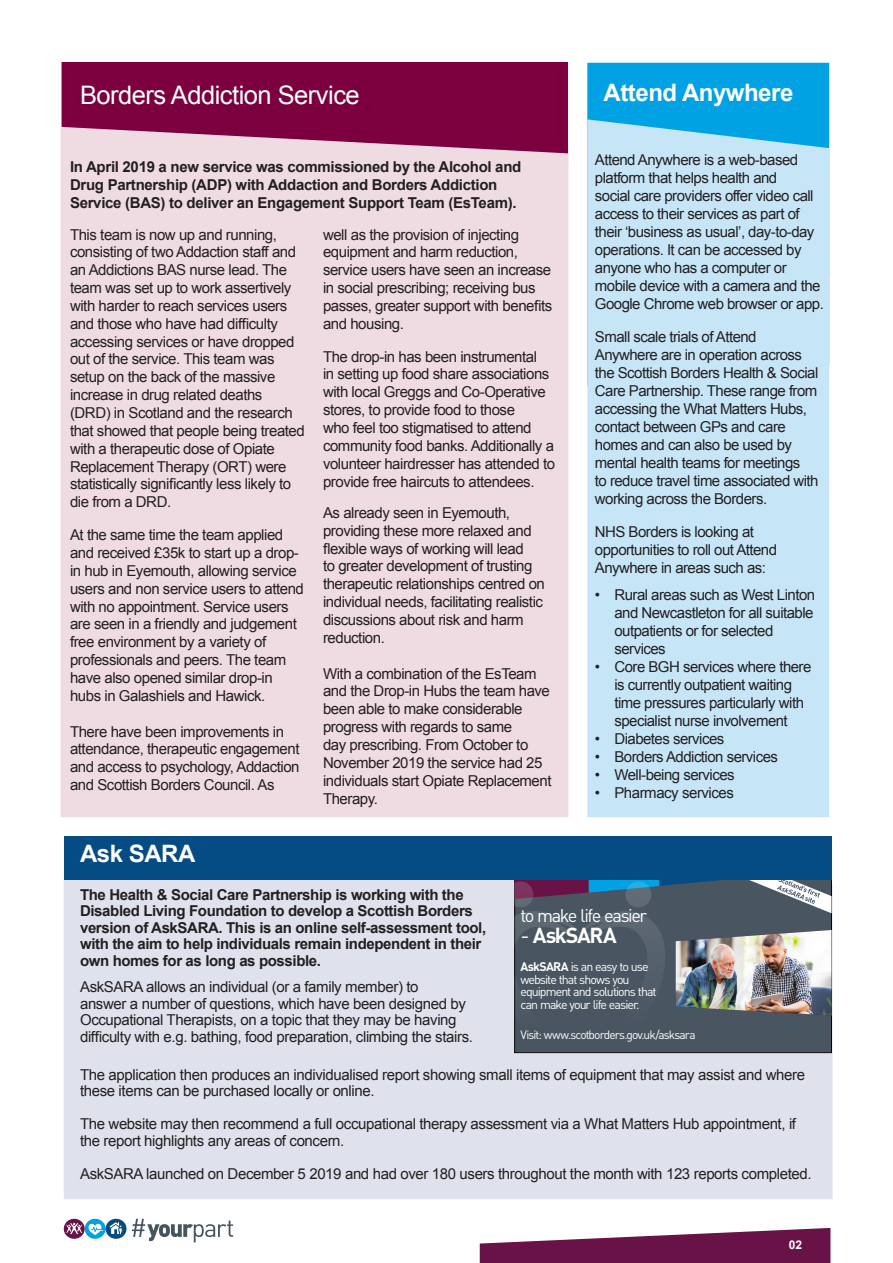
<style>
.page{position:relative;width:893px;height:1263px;background:#fff}
.page>*{position:absolute;margin:0;border:0;box-sizing:border-box;transform-origin:0 0}
.t1{font:25.5px "Arial";letter-spacing:-.02em;color:#fff}
.t2{font:700 24px "Arial";letter-spacing:-.02em;color:#fff}
.t3{font:700 21.45px "DIN";letter-spacing:-.055em;color:#fff}
.t4{font:18.15px "DIN";letter-spacing:-.08em;color:#fff}
.t5{font:15px/17.9px "Arial";letter-spacing:-.03em;color:#231f20}
.t6{font:700 15px/16.5px "Arial";letter-spacing:-.025em;color:#231f20}
.t7{font:12.45px/12.6px "DIN";letter-spacing:-.075em;color:#fff}
.t8{font:700 12px "Arial";color:#fff}
.t9{font:11.85px "DIN";letter-spacing:-.075em;color:#fff}
.s1{font-weight:400}
.s2{font-weight:700}
</style>
<div class="page">
<svg style="left:480px;top:1228px;width:350px;height:35px"></svg>
<div style="left:85px;top:1219px;width:21px;height:20px;background:#00a2e4;border-radius:50%"></div>
<div style="left:64px;top:1219px;width:21px;height:20px;background:#691247;border-radius:50%"></div>
<svg style="left:66px;top:1222px;width:16px;height:12px"></svg>
<div style="left:106px;top:1219px;width:21px;height:20px;background:#054c84;border-radius:50%"></div>
<svg style="left:132px;top:1219px;width:101px;height:23px"></svg>
<svg style="left:110px;top:1222px;width:13px;height:13px"></svg>
<svg style="left:89px;top:1223px;width:14px;height:12px"></svg>
<div style="left:62px;top:62px;width:506px;height:65px;background:#7c0040"></div>
<div style="left:587px;top:63px;width:242px;height:56px;background:#00a2e4"></div>
<div style="left:587px;top:119px;width:242px;height:698px;background:#c6e6f8"></div>
<div style="left:61px;top:127px;width:507px;height:690px;background:#eedce2"></div>
<div style="left:64px;top:872px;width:769px;height:327px;background:#dfe2ec"></div>
<div style="left:515px;top:874px;width:316px;height:178px;background:#495661"></div>
<img style="left:514px;top:879px;width:317px;height:145px">
<div style="left:65px;top:836px;width:767px;height:43px;background:#054c84"></div>
<p class="t1" style="left:80px;top:78px;width:281px">Borders Addiction Service</p>
<p class="t6" style="left:70px;top:158px;width:453px;line-height:18px">In April 2019 a new service was commissioned by the Alcohol and<br>Drug Partnership (ADP) with Addaction and Borders Addiction<br>Service (BAS) to deliver an Engagement Support Team (EsTeam).</p>
<p class="t5" style="left:70px;top:225px;width:236px">This team is now up and running, consisting of two Addaction staff and an Addictions BAS nurse lead. The team was set up to work assertively with harder to reach services users and those who have had difficulty accessing services or have dropped out of the service. This team was setup on the back of the massive increase in drug related deaths (DRD) in Scotland and the research that showed that people being treated with a therapeutic dose of Opiate Replacement Therapy (ORT) were statistically significantly less likely to die from a DRD.</p>
<p class="t5" style="left:70px;top:526px;width:235px">At the same time the team applied and received £35k to start up a drop&shy;in hub in Eyemouth, allowing service users and non service users to attend with no appointment. Service users are seen in a friendly and judgement free environment by a variety of professionals and peers. The team have also opened similar drop-in hubs in Galashiels and Hawick.</p>
<p class="t5" style="left:70px;top:722px;width:231px">There have been improvements in attendance, therapeutic engagement and access to psychology, Addaction and Scottish Borders Council. As</p>
<p class="t5" style="left:323px;top:225px;width:231px">well as the provision of injecting equipment and harm reduction, service users have seen an increase in social prescribing; receiving bus passes, greater support with benefits and housing.</p>
<p class="t5" style="left:323px;top:348px;width:234px">The drop-in has been instrumental<br>in setting up food share associations with local Greggs and Co-Operative stores, to provide food to those<br>who feel too stigmatised to attend community food banks. Additionally a volunteer hairdresser has attended to provide free haircuts to attendees.</p>
<p class="t5" style="left:323px;top:504px;width:223px">As already seen in Eyemouth, providing these more relaxed and flexible ways of working will lead<br>to greater development of trusting therapeutic relationships centred on individual needs, facilitating realistic discussions about risk and harm reduction.</p>
<p class="t5" style="left:323px;top:664px;width:230px">With a combination of the EsTeam and the Drop-in Hubs the team have been able to make considerable progress with regards to same<br>day prescribing. From October to<br>November 2019 the service had 25 individuals start Opiate Replacement<br>Therapy.</p>
<p class="t2" style="left:80px;top:838px;width:117px">Ask SARA</p>
<p class="t2" style="left:604px;top:77px;width:191px">Attend Anywhere</p>
<p class="t5" style="left:595px;top:151px;width:205px">Attend Anywhere is a web-based</p>
<p class="t5" style="left:595px;top:169px;width:184px">platform that helps health and</p>
<p class="t5" style="left:595px;top:187px;width:220px">social care providers offer video call</p>
<p class="t5" style="left:595px;top:205px;width:206px">access to their services as part of</p>
<p class="t5" style="left:595px;top:223px;width:221px">their ‘business as usual’, day-to-day</p>
<p class="t5" style="left:595px;top:241px;width:208px">operations. It can be accessed by</p>
<p class="t5" style="left:595px;top:259px;width:193px">anyone who has a computer or</p>
<p class="t5" style="left:595px;top:277px;width:227px">mobile device with a camera and the</p>
<p class="t5" style="left:595px;top:295px;width:230px">Google Chrome web browser or app.</p>
<p class="t5" style="left:595px;top:328px;width:163px">Small scale trials of Attend</p>
<p class="t5" style="left:595px;top:346px;width:209px">Anywhere are in operation across</p>
<p class="t5" style="left:595px;top:364px;width:225px">the Scottish Borders Health &amp; Social</p>
<p class="t5" style="left:595px;top:382px;width:224px">Care Partnership. These range from</p>
<p class="t5" style="left:595px;top:400px;width:214px">accessing the What Matters Hubs,</p>
<p class="t5" style="left:595px;top:418px;width:192px">contact between GPs and care</p>
<p class="t5" style="left:595px;top:436px;width:199px">homes and can also be used by</p>
<p class="t5" style="left:595px;top:454px;width:207px">mental health teams for meetings</p>
<p class="t5" style="left:595px;top:472px;width:225px">to reduce travel time associated with</p>
<p class="t5" style="left:595px;top:490px;width:174px">working across the Borders.</p>
<p class="t5" style="left:595px;top:523px;width:161px">NHS Borders is looking at</p>
<p class="t5" style="left:595px;top:541px;width:184px">opportunities to roll out Attend</p>
<p class="t5" style="left:595px;top:559px;width:173px">Anywhere in areas such as:</p>
<p class="t5" style="left:614px;top:586px;width:202px;text-indent:-20px">• Rural areas such as West Linton and Newcastleton for all suitable outpatients or for selected services</p>
<p class="t5" style="left:614px;top:658px;width:199px;text-indent:-20px">• Core BGH services where there is currently outpatient waiting time pressures particularly with specialist nurse involvement</p>
<p class="t5" style="left:595px;top:730px;width:131px">• Diabetes services</p>
<p class="t5" style="left:595px;top:748px;width:185px">• Borders Addiction services</p>
<p class="t5" style="left:595px;top:766px;width:141px">• Well-being services</p>
<p class="t5" style="left:595px;top:784px;width:140px">• Pharmacy services</p>
<p class="t6" style="left:80px;top:886px;width:408px">The Health &amp; Social Care Partnership is working with the Disabled Living Foundation to develop a Scottish Borders version of AskSARA. This is an online self-assessment tool, with the aim to help individuals remain independent in their own homes for as long as possible.</p>
<p class="t5" style="left:80px;top:979px;width:394px;line-height:16.5px">AskSARA allows an individual (or a family member) to<br>answer a number of questions, which have been designed by Occupational Therapists, on a topic that they may be having difficulty with e.g. bathing, food preparation, climbing the stairs.</p>
<p class="t4" style="left:520px;top:904px;width:128px">to make life easier</p>
<p class="t3" style="left:520px;top:921px;width:98px"><span class="s1">-</span> AskSARA</p>
<p class="t7" style="left:520px;top:960px;width:138px"><span class="s2">AskSARA</span> is an easy to use website that shows you equipment and solutions that can make your life easier.</p>
<p class="t9" style="left:520px;top:1027px;width:177px">Visit: www.scotborders.gov.uk/asksara</p>
<p class="t5" style="left:80px;top:1066px;width:726px;line-height:16.5px">The application then produces an individualised report showing small items of equipment that may assist and where these items can be purchased locally or online.</p>
<p class="t5" style="left:80px;top:1116px;width:718px;line-height:16.5px">The website may then recommend a full occupational therapy assessment via a What Matters Hub appointment, if the report highlights any areas of concern.</p>
<p class="t5" style="left:80px;top:1165px;width:733px">AskSARA launched on December 5 2019 and had over 180 users throughout the month with 123 reports completed.</p>
<p class="t8" style="left:789px;top:1237px;width:15px">02</p>
</div>
